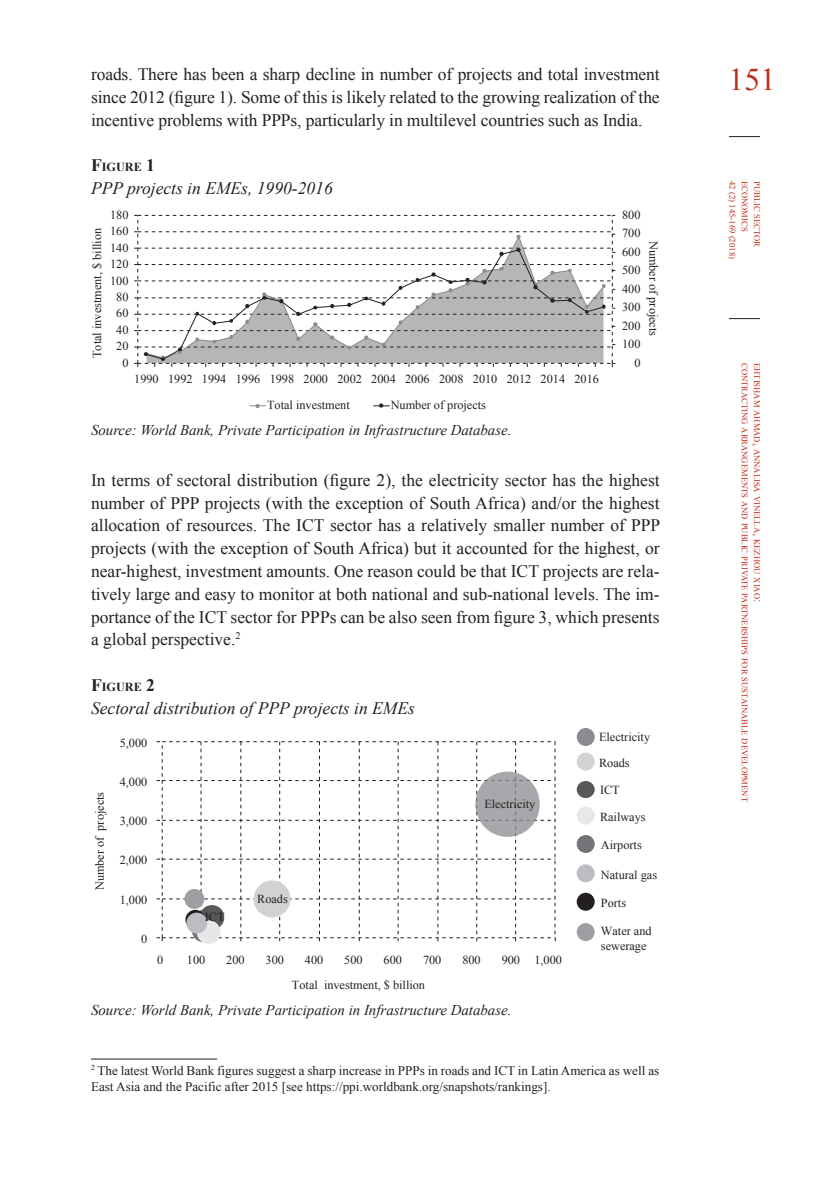
<style>
.page{position:relative;width:819px;height:1191px;background:#fff}
.page>*{position:absolute;margin:0;border:0;box-sizing:border-box;transform-origin:0 0}
.t1{font:31.5px "Times New Roman";color:#c02d19}
.t2{font:17.5px/22.8px "Times New Roman";letter-spacing:-.005em;color:#231f20;text-align:justify}
.t3{font:italic 17.5px "Times New Roman";color:#231f20}
.t4{font:italic 14.88px "Times New Roman";color:#231f20}
.t5{font:13.12px/15.8px "Times New Roman";color:#231f20}
.t6{font:12.25px/25.6px "Times New Roman";color:#231f20}
.t7{font:700 12.25px "Times New Roman";color:#231f20}
.t8{font:8.75px "Times New Roman";color:#c02d19}
.t9{font:8.58px/12.2px "Times New Roman";color:#c02d19}
.s1{font-size:17.5px}
.s2{font-size:12.25px}
</style>
<div class="page">
<hr style="left:729px;top:318px;width:31px;height:1px;background:#231f20">
<hr style="left:729px;top:136px;width:31px;height:1px;background:#231f20">
<svg style="left:134px;top:215px;width:481px;height:152px"></svg>
<svg style="left:250px;top:404px;width:16px;height:4px"></svg>
<svg style="left:373px;top:403px;width:16px;height:5px"></svg>
<svg style="left:156px;top:741px;width:400px;height:201px"></svg>
<div style="left:475px;top:771px;width:64px;height:66px;background:#a7a8ab;border-radius:50%"></div>
<div style="left:253px;top:880px;width:37px;height:37px;background:#d1d2d4;border-radius:50%"></div>
<div style="left:200px;top:905px;width:24px;height:24px;background:#57585a;border-radius:50%"></div>
<svg style="left:192px;top:920px;width:23px;height:22px"></svg>
<div style="left:197px;top:920px;width:23px;height:24px;background:#e6e7e9;border-radius:50%"></div>
<svg style="left:185px;top:909px;width:20px;height:20px"></svg>
<div style="left:184px;top:889px;width:20px;height:20px;background:#9d9fa2;border-radius:50%"></div>
<div style="left:186px;top:912px;width:21px;height:21px;background:#bcbdc0;border-radius:50%"></div>
<div style="left:576px;top:728px;width:18px;height:18px;background:#8a8c8f;border-radius:50%"></div>
<div style="left:576px;top:752px;width:18px;height:18px;background:#d1d2d4;border-radius:50%"></div>
<div style="left:576px;top:781px;width:18px;height:17px;background:#57585a;border-radius:50%"></div>
<div style="left:576px;top:806px;width:18px;height:18px;background:#e6e7e9;border-radius:50%"></div>
<div style="left:576px;top:864px;width:18px;height:18px;background:#bcbdc0;border-radius:50%"></div>
<div style="left:576px;top:892px;width:18px;height:18px;background:#231f20;border-radius:50%"></div>
<div style="left:576px;top:923px;width:18px;height:18px;background:#9d9fa2;border-radius:50%"></div>
<div style="left:576px;top:835px;width:18px;height:18px;background:#727477;border-radius:50%"></div>
<hr style="left:91px;top:1058px;width:126px;height:1px;background:#231f20">
<p class="t2" style="left:91px;top:63px;width:570px">roads. There has been a sharp decline in number of projects and total investment since 2012 (figure 1). Some of this is likely related to the growing realization of the incentive problems with PPPs, particularly in multilevel countries such as India.</p>
<p class="t7" style="left:91px;top:159px;width:65px"><span class="s1">F</span>IGURE <span class="s1">1</span></p>
<p class="t3" style="left:91px;top:176px;width:243px">PPP projects in EMEs, 1990-2016</p>
<p class="t6" style="left:84px;top:358px;width:131px;rotate:-90deg">Total investment, $ billion</p>
<p class="t6" style="left:110px;top:202px;width:20px">180</p>
<p class="t6" style="left:110px;top:218px;width:20px">160</p>
<p class="t6" style="left:110px;top:235px;width:20px">140</p>
<p class="t6" style="left:110px;top:251px;width:20px">120</p>
<p class="t6" style="left:110px;top:267px;width:20px">100</p>
<p class="t6" style="left:116px;top:284px;width:14px">80</p>
<p class="t6" style="left:116px;top:300px;width:14px">60</p>
<p class="t6" style="left:116px;top:317px;width:14px">40</p>
<p class="t6" style="left:116px;top:333px;width:14px">20</p>
<p class="t6" style="left:122px;top:350px;width:8px">0</p>
<p class="t6" style="left:134px;top:366px;width:466px">1990 1992 1994 1996 1998 2000 2002 2004 2006 2008 2010 2012 2014 2016</p>
<p class="t6" style="left:622px;top:202px;width:20px">800</p>
<p class="t6" style="left:622px;top:220px;width:20px">700</p>
<p class="t6" style="left:666px;top:241px;width:97px;rotate:90deg">Number of projects</p>
<p class="t6" style="left:622px;top:239px;width:20px">600</p>
<p class="t6" style="left:622px;top:257px;width:20px">500</p>
<p class="t6" style="left:622px;top:276px;width:20px">400</p>
<p class="t6" style="left:622px;top:294px;width:20px">300</p>
<p class="t6" style="left:622px;top:313px;width:20px">200</p>
<p class="t6" style="left:622px;top:331px;width:20px">100</p>
<p class="t6" style="left:634px;top:350px;width:8px">0</p>
<p class="t6" style="left:267px;top:392px;width:84px">Total investment</p>
<p class="t6" style="left:390px;top:392px;width:97px">Number of projects</p>
<p class="t4" style="left:91px;top:420px;width:422px">Source: World Bank, Private Participation in Infrastructure Database.</p>
<p class="t2" style="left:91px;top:468px;width:570px">In terms of sectoral distribution (figure 2), the electricity sector has the highest number of PPP projects (with the exception of South Africa) and/or the highest allocation of resources. The ICT sector has a relatively smaller number of PPP projects (with the exception of South Africa) but it accounted for the highest, or near-highest, investment amounts. One reason could be that ICT projects are rela&shy;tively large and easy to monitor at both national and sub-national levels. The im&shy;portance of the ICT sector for PPPs can be also seen from figure 3, which presents a global perspective.<sup>2</sup></p>
<p class="t7" style="left:91px;top:678px;width:65px"><span class="s1">F</span>IGURE <span class="s1">2</span></p>
<p class="t3" style="left:91px;top:695px;width:325px">Sectoral distribution of PPP projects in EMEs</p>
<p class="t6" style="left:120px;top:729px;width:29px">5,000</p>
<p class="t6" style="left:87px;top:890px;width:100px;rotate:-90deg">Number of projects</p>
<p class="t6" style="left:120px;top:769px;width:29px">4,000</p>
<p class="t6" style="left:120px;top:808px;width:29px">3,000</p>
<p class="t6" style="left:484px;top:790px;width:53px">Electricity</p>
<p class="t6" style="left:120px;top:847px;width:29px">2,000</p>
<p class="t6" style="left:120px;top:886px;width:29px">1,000</p>
<p class="t6" style="left:141px;top:926px;width:8px">0</p>
<p class="t6" style="left:205px;top:903px;width:21px">ICT</p>
<p class="t6" style="left:257px;top:885px;width:32px">Roads</p>
<p class="t6" style="left:157px;top:946px;width:8px">0</p>
<p class="t6" style="left:187px;top:946px;width:20px">100</p>
<p class="t6" style="left:226px;top:946px;width:20px">200</p>
<p class="t6" style="left:265px;top:946px;width:20px">300</p>
<p class="t6" style="left:305px;top:946px;width:20px">400</p>
<p class="t6" style="left:344px;top:946px;width:20px">500</p>
<p class="t6" style="left:383px;top:946px;width:20px">600</p>
<p class="t6" style="left:423px;top:946px;width:20px">700</p>
<p class="t6" style="left:462px;top:946px;width:20px">800</p>
<p class="t6" style="left:501px;top:946px;width:62px">900 1,000</p>
<p class="t6" style="left:292px;top:971px;width:135px">Total investment, $ billion</p>
<p class="t4" style="left:91px;top:999px;width:422px">Source: World Bank, Private Participation in Infrastructure Database.</p>
<p class="t6" style="left:599px;top:724px;width:53px">Electricity<br>Roads</p>
<p class="t6" style="left:600px;top:776px;width:47px;line-height:26.4px">ICT<br>Railways</p>
<p class="t6" style="left:601px;top:832px;width:42px">Airports</p>
<p class="t6" style="left:601px;top:862px;width:58px">Natural gas</p>
<p class="t6" style="left:601px;top:889px;width:27px">Ports</p>
<p class="t6" style="left:601px;top:923px;width:52px;line-height:14.7px">Water and sewerage</p>
<p class="t5" style="left:91px;top:1062px;width:569px"><sup>2</sup> The latest World Bank figures suggest a sharp increase in PPPs in roads and ICT in Latin America as well as<br>East Asia and the Pacific after 2015 [see https://ppi.worldbank.org/snapshots/rankings].</p>
<h1 class="t1" style="left:728px;top:58px;width:49px">151</h1>
<p class="t8" style="left:738px;top:181px;width:80px;rotate:90deg">42 (2) 145-169 (2018)</p>
<p class="t9" style="left:751px;top:181px;width:52px;rotate:90deg">economics</p>
<p class="t9" style="left:763px;top:181px;width:68px;rotate:90deg">public sector</p>
<p class="t9" style="left:763px;top:363px;width:440px;rotate:90deg">ehtisham ahmad<span class="s2">,</span> annalisa vinella<span class="s2">,</span> kezhou xiao<span class="s2">:<br></span>contracting arrangements and public private partnerships for sustainable development</p>
</div>
